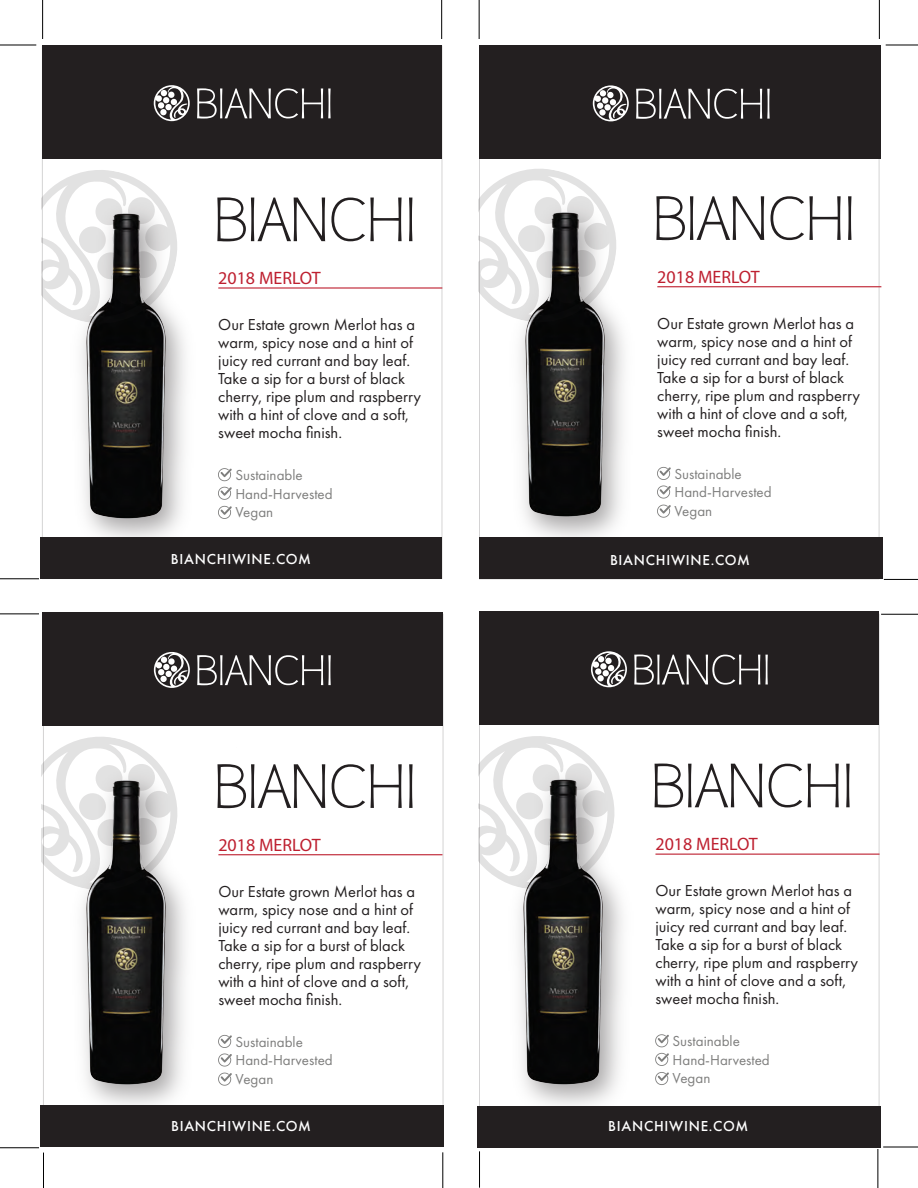
<style>
.page{position:relative;width:918px;height:1188px;background:#fff}
.page>*{position:absolute;margin:0;border:0;box-sizing:border-box;transform-origin:0 0}
.t1{font:18px "Myriad Pro";color:#be2030}
.t2{font:16.5px/18px "Futura PT";color:#231f20}
.t3{font:15px/18.8px "Futura PT";color:#7e7e7d}
.t4{font:500 15px "Futura PT";letter-spacing:.05em;color:#fff}
</style>
<div class="page">
<img style="left:81px;top:241px;width:137px;height:296px">
<hr style="left:0;top:45px;width:36px;height:1px;background:#000">
<hr style="left:42px;top:0;width:1px;height:39px;background:#000">
<hr style="left:878px;top:1149px;width:1px;height:39px;background:#000">
<hr style="left:0;top:579px;width:39px;height:1px;background:#000">
<hr style="left:0;top:614px;width:39px;height:1px;background:#000">
<hr style="left:883px;top:1147px;width:35px;height:1px;background:#000">
<hr style="left:441px;top:0;width:1px;height:39px;background:#000">
<hr style="left:479px;top:0;width:1px;height:39px;background:#000">
<hr style="left:886px;top:45px;width:32px;height:1px;background:#000">
<hr style="left:879px;top:0;width:1px;height:39px;background:#000">
<hr style="left:43px;top:1153px;width:1px;height:35px;background:#000">
<hr style="left:0;top:1147px;width:39px;height:1px;background:#000">
<hr style="left:443px;top:1152px;width:1px;height:36px;background:#000">
<hr style="left:479px;top:1151px;width:1px;height:37px;background:#000">
<hr style="left:884px;top:579px;width:34px;height:1px;background:#000">
<hr style="left:881px;top:614px;width:37px;height:1px;background:#000">
<svg style="left:41px;top:163px;width:143px;height:167px"></svg>
<svg style="left:128px;top:197px;width:27px;height:27px"></svg>
<svg style="left:95px;top:198px;width:28px;height:27px"></svg>
<svg style="left:130px;top:251px;width:27px;height:27px"></svg>
<svg style="left:97px;top:252px;width:27px;height:27px"></svg>
<svg style="left:112px;top:225px;width:28px;height:27px"></svg>
<div style="left:114px;top:277px;width:28px;height:28px;background:#090909;border-radius:50%"></div>
<div style="left:79px;top:226px;width:27px;height:28px;background:#e2e2e2;border-radius:50%"></div>
<div style="left:42px;top:45px;width:400px;height:114px;background:#231f20"></div>
<div style="left:40px;top:537px;width:402px;height:42px;background:#231f20"></div>
<svg style="left:217px;top:197px;width:108px;height:44px"></svg>
<svg style="left:331px;top:198px;width:71px;height:43px"></svg>
<svg style="left:409px;top:198px;width:3px;height:43px"></svg>
<hr style="left:218px;top:287px;width:224px;height:2px;background:#be2030">
<svg style="left:197px;top:88px;width:134px;height:31px"></svg>
<svg style="left:154px;top:85px;width:36px;height:36px"></svg>
<svg style="left:160px;top:90px;width:7px;height:7px"></svg>
<div style="left:168px;top:91px;width:7px;height:7px;background:#fff;border-radius:3px"></div>
<div style="left:158px;top:102px;width:7px;height:7px;background:#fff;border-radius:3px"></div>
<div style="left:165px;top:104px;width:7px;height:7px;background:#fff;border-radius:3px"></div>
<div style="left:163px;top:97px;width:7px;height:7px;background:#fff;border-radius:3px"></div>
<div style="left:160px;top:109px;width:7px;height:7px;background:#fff;border-radius:3px"></div>
<div style="left:170px;top:99px;width:7px;height:6px;background:#fff;border-radius:3px"></div>
<svg style="left:218px;top:468px;width:14px;height:13px"></svg>
<svg style="left:218px;top:506px;width:14px;height:13px"></svg>
<svg style="left:218px;top:487px;width:14px;height:13px"></svg>
<img style="left:479px;top:329px;width:145px;height:219px">
<svg style="left:478px;top:162px;width:142px;height:167px"></svg>
<svg style="left:567px;top:196px;width:27px;height:27px"></svg>
<svg style="left:534px;top:197px;width:28px;height:27px"></svg>
<svg style="left:569px;top:250px;width:27px;height:27px"></svg>
<svg style="left:536px;top:251px;width:27px;height:27px"></svg>
<svg style="left:552px;top:224px;width:27px;height:27px"></svg>
<div style="left:553px;top:276px;width:28px;height:28px;background:#090909;border-radius:50%"></div>
<div style="left:518px;top:225px;width:27px;height:27px;background:#e2e2e2;border-radius:50%"></div>
<div style="left:479px;top:45px;width:402px;height:114px;background:#231f20"></div>
<div style="left:480px;top:537px;width:403px;height:42px;background:#231f20"></div>
<svg style="left:656px;top:196px;width:108px;height:44px"></svg>
<svg style="left:771px;top:196px;width:70px;height:44px"></svg>
<svg style="left:848px;top:196px;width:3px;height:44px"></svg>
<hr style="left:657px;top:286px;width:224px;height:1px;background:#be2030">
<svg style="left:636px;top:89px;width:134px;height:30px"></svg>
<svg style="left:593px;top:85px;width:36px;height:36px"></svg>
<div style="left:600px;top:90px;width:6px;height:7px;background:#fff;border-radius:3px"></div>
<div style="left:607px;top:92px;width:7px;height:6px;background:#fff;border-radius:3px"></div>
<div style="left:597px;top:102px;width:7px;height:7px;background:#fff;border-radius:3px"></div>
<svg style="left:604px;top:104px;width:7px;height:7px"></svg>
<div style="left:602px;top:97px;width:7px;height:7px;background:#fff;border-radius:3px"></div>
<svg style="left:599px;top:109px;width:7px;height:7px"></svg>
<div style="left:610px;top:99px;width:6px;height:7px;background:#fff;border-radius:3px"></div>
<svg style="left:657px;top:505px;width:14px;height:13px"></svg>
<svg style="left:657px;top:467px;width:14px;height:32px"></svg>
<img style="left:40px;top:897px;width:145px;height:219px">
<svg style="left:41px;top:730px;width:140px;height:167px"></svg>
<svg style="left:128px;top:764px;width:27px;height:27px"></svg>
<svg style="left:95px;top:765px;width:28px;height:27px"></svg>
<svg style="left:130px;top:818px;width:27px;height:27px"></svg>
<svg style="left:97px;top:819px;width:28px;height:27px"></svg>
<svg style="left:113px;top:792px;width:27px;height:27px"></svg>
<div style="left:115px;top:844px;width:27px;height:28px;background:#090909;border-radius:50%"></div>
<div style="left:79px;top:793px;width:27px;height:27px;background:#e2e2e2;border-radius:50%"></div>
<div style="left:0;top:726px;width:41px;height:219px;background:#fff"></div>
<div style="left:42px;top:612px;width:401px;height:114px;background:#231f20"></div>
<div style="left:41px;top:1105px;width:403px;height:42px;background:#231f20"></div>
<svg style="left:217px;top:764px;width:109px;height:44px"></svg>
<svg style="left:332px;top:764px;width:33px;height:44px"></svg>
<svg style="left:371px;top:764px;width:31px;height:44px"></svg>
<svg style="left:409px;top:764px;width:4px;height:44px"></svg>
<hr style="left:218px;top:854px;width:224px;height:1px;background:#be2030">
<svg style="left:197px;top:655px;width:134px;height:30px"></svg>
<svg style="left:154px;top:652px;width:36px;height:36px"></svg>
<div style="left:161px;top:656px;width:6px;height:7px;background:#fff;border-radius:3px"></div>
<svg style="left:168px;top:658px;width:7px;height:7px"></svg>
<div style="left:158px;top:669px;width:7px;height:7px;background:#fff;border-radius:3px"></div>
<div style="left:165px;top:670px;width:7px;height:7px;background:#fff;border-radius:3px"></div>
<div style="left:163px;top:664px;width:7px;height:6px;background:#fff;border-radius:3px"></div>
<div style="left:160px;top:675px;width:7px;height:7px;background:#fff;border-radius:3px"></div>
<div style="left:171px;top:665px;width:6px;height:7px;background:#fff;border-radius:3px"></div>
<svg style="left:218px;top:1073px;width:14px;height:13px"></svg>
<svg style="left:218px;top:1035px;width:14px;height:32px"></svg>
<img style="left:477px;top:763px;width:178px;height:352px">
<svg style="left:478px;top:729px;width:143px;height:167px"></svg>
<svg style="left:565px;top:763px;width:27px;height:27px"></svg>
<svg style="left:532px;top:764px;width:28px;height:28px"></svg>
<svg style="left:567px;top:817px;width:27px;height:27px"></svg>
<svg style="left:534px;top:818px;width:28px;height:28px"></svg>
<svg style="left:550px;top:791px;width:27px;height:27px"></svg>
<div style="left:552px;top:844px;width:27px;height:27px;background:#090909;border-radius:50%"></div>
<div style="left:516px;top:792px;width:27px;height:28px;background:#e2e2e2;border-radius:50%"></div>
<div style="left:454px;top:725px;width:24px;height:219px;background:#fff"></div>
<div style="left:479px;top:611px;width:400px;height:114px;background:#231f20"></div>
<div style="left:478px;top:1106px;width:403px;height:42px;background:#231f20"></div>
<svg style="left:655px;top:764px;width:108px;height:44px"></svg>
<svg style="left:769px;top:764px;width:33px;height:43px"></svg>
<svg style="left:808px;top:764px;width:31px;height:43px"></svg>
<svg style="left:846px;top:764px;width:4px;height:43px"></svg>
<hr style="left:655px;top:854px;width:225px;height:1px;background:#be2030">
<svg style="left:634px;top:655px;width:134px;height:30px"></svg>
<svg style="left:591px;top:651px;width:36px;height:36px"></svg>
<svg style="left:598px;top:656px;width:7px;height:7px"></svg>
<div style="left:605px;top:657px;width:7px;height:7px;background:#fff;border-radius:3px"></div>
<div style="left:595px;top:668px;width:7px;height:7px;background:#fff;border-radius:3px"></div>
<div style="left:602px;top:670px;width:7px;height:7px;background:#fff;border-radius:3px"></div>
<div style="left:600px;top:663px;width:7px;height:7px;background:#fff;border-radius:3px"></div>
<div style="left:597px;top:675px;width:7px;height:7px;background:#fff;border-radius:3px"></div>
<svg style="left:608px;top:665px;width:7px;height:7px"></svg>
<svg style="left:655px;top:1034px;width:14px;height:13px"></svg>
<svg style="left:655px;top:1072px;width:14px;height:13px"></svg>
<svg style="left:655px;top:1053px;width:14px;height:13px"></svg>
<p class="t1" style="left:218px;top:267px;width:104px">2018 MERLOT</p>
<p class="t2" style="left:218px;top:315px;width:204px">Our Estate grown Merlot has a warm, spicy nose and a hint of juicy red currant and bay leaf.<br>Take a sip for a burst of black cherry, ripe plum and raspberry with a hint of clove and a soft, sweet mocha finish.</p>
<p class="t3" style="left:235px;top:465px;width:99px">Sustainable<br>Hand-Harvested<br>Vegan</p>
<p class="t4" style="left:171px;top:550px;width:141px">BIANCHIWINE.COM</p>
<p class="t1" style="left:218px;top:834px;width:104px">2018 MERLOT</p>
<p class="t2" style="left:218px;top:882px;width:204px">Our Estate grown Merlot has a warm, spicy nose and a hint of juicy red currant and bay leaf.<br>Take a sip for a burst of black cherry, ripe plum and raspberry with a hint of clove and a soft, sweet mocha finish.</p>
<p class="t3" style="left:235px;top:1032px;width:99px">Sustainable<br>Hand-Harvested<br>Vegan</p>
<p class="t4" style="left:171px;top:1117px;width:141px">BIANCHIWINE.COM</p>
<p class="t1" style="left:657px;top:266px;width:104px">2018 MERLOT</p>
<p class="t2" style="left:657px;top:314px;width:204px">Our Estate grown Merlot has a warm, spicy nose and a hint of juicy red currant and bay leaf.<br>Take a sip for a burst of black cherry, ripe plum and raspberry with a hint of clove and a soft, sweet mocha finish.</p>
<p class="t3" style="left:674px;top:464px;width:99px">Sustainable<br>Hand-Harvested<br>Vegan</p>
<p class="t4" style="left:610px;top:551px;width:141px">BIANCHIWINE.COM</p>
<p class="t1" style="left:655px;top:833px;width:104px">2018 MERLOT</p>
<p class="t2" style="left:655px;top:881px;width:204px">Our Estate grown Merlot has a warm, spicy nose and a hint of juicy red currant and bay leaf.<br>Take a sip for a burst of black cherry, ripe plum and raspberry with a hint of clove and a soft, sweet mocha finish.</p>
<p class="t3" style="left:673px;top:1032px;width:99px">Sustainable<br>Hand-Harvested<br>Vegan</p>
<p class="t4" style="left:608px;top:1117px;width:141px">BIANCHIWINE.COM</p>
</div>
